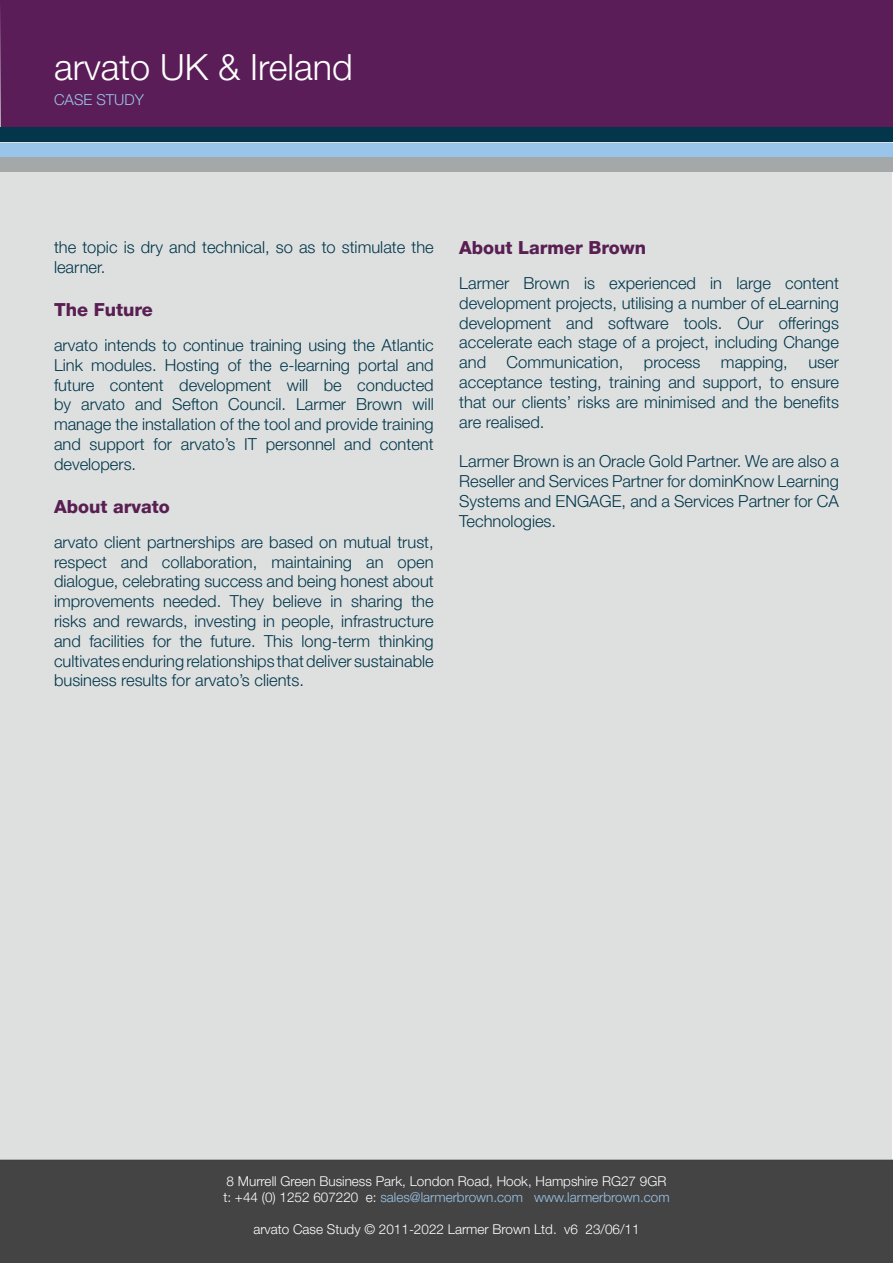
<style>
.page{position:relative;width:893px;height:1263px;background:#fff}
.page>*{position:absolute;margin:0;border:0;box-sizing:border-box;transform-origin:0 0}
.t1{font:300 36px "Helvetica Neue LT Pro";color:#fff}
.t2{font:800 18px "Helvetica Neue LT Pro";color:#591f53}
.t3{font:300 16.5px/19.8px "Helvetica Neue LT Pro";color:#03374c;text-align:justify}
.t4{font:300 15px "Helvetica Neue LT Pro";color:#9bc4e8}
.t5{font:300 13.5px "Helvetica Neue LT Pro";color:#fff}
.t6{font:300 13.5px "Helvetica Neue LT Pro";color:#9bc4e8}
.s1{color:#fff}
</style>
<div class="page">
<div style="left:1px;top:1px;width:891px;height:1261px;background:#dde0df"></div>
<div style="left:0;top:0;width:893px;height:128px;background:#5b1d58"></div>
<div style="left:0;top:128px;width:893px;height:14px;background:#03364b"></div>
<div style="left:0;top:143px;width:893px;height:15px;background:#98c5e9"></div>
<div style="left:0;top:157px;width:893px;height:15px;background:#a4a8a9"></div>
<div style="left:0;top:1160px;width:893px;height:103px;background:#444"></div>
<p class="t1" style="left:54px;top:45px;width:300px">arvato UK &amp; Ireland</p>
<p class="t4" style="left:54px;top:90px;width:92px">CASE STUDY</p>
<p class="t3" style="left:54px;top:237px;width:381px">the topic is dry and technical, so as to stimulate the learner.</p>
<p class="t2" style="left:54px;top:299px;width:100px">The Future</p>
<p class="t3" style="left:54px;top:335px;width:381px">arvato intends to continue training using the Atlantic Link modules. Hosting of the e-learning portal and future content development will be conducted by arvato and Sefton Council. Larmer Brown will manage the installation of the tool and provide training and support for arvato’s IT personnel and content developers.</p>
<p class="t2" style="left:54px;top:496px;width:117px">About arvato</p>
<p class="t3" style="left:54px;top:532px;width:381px">arvato client partnerships are based on mutual trust, respect and collaboration, maintaining an open dialogue, celebrating success and being honest about improvements needed. They believe in sharing the risks and rewards, investing in people, infrastructure and facilities for the future. This long-term thinking cultivates enduring relationships that deliver sustainable business results for arvato’s clients.</p>
<p class="t2" style="left:459px;top:237px;width:189px">About Larmer Brown</p>
<p class="t3" style="left:459px;top:273px;width:381px">Larmer Brown is experienced in large content development projects, utilising a number of eLearning development and software tools. Our offerings accelerate each stage of a project, including Change and Communication, process mapping, user acceptance testing, training and support, to ensure that our clients’ risks are minimised and the benefits are realised.</p>
<p class="t3" style="left:459px;top:451px;width:381px">Larmer Brown is an Oracle Gold Partner. We are also a Reseller and Services Partner for dominKnow Learning Systems and ENGAGE, and a Services Partner for CA Technologies.</p>
<p class="t5" style="left:227px;top:1172px;width:441px">8 Murrell Green Business Park, London Road, Hook, Hampshire RG27 9GR</p>
<p class="t6" style="left:223px;top:1189px;width:448px"><span class="s1">t: +44 (0) 1252 607220 e:</span> sales@larmerbrown.com www.larmerbrown.com</p>
<p class="t5" style="left:253px;top:1221px;width:388px">arvato Case Study © 2011-2022 Larmer Brown Ltd. v6 23/06/11</p>
</div>
